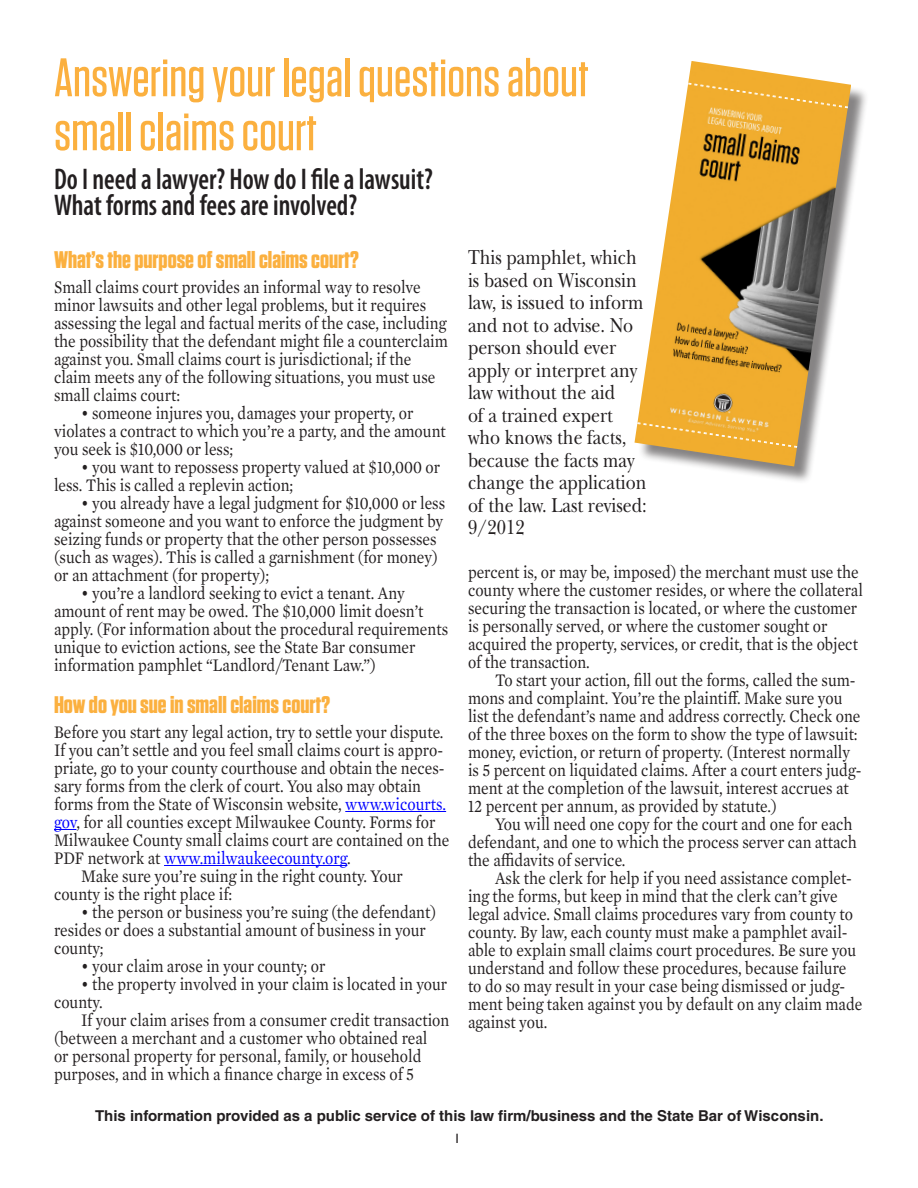
<style>
.page{position:relative;width:918px;height:1188px;background:#fff}
.page>*{position:absolute;margin:0;border:0;box-sizing:border-box;transform-origin:0 0}
.Headline{font:500 54px/54px "Tungsten";color:#fbb03f}
.Questions{font:600 condensed 30px/25.5px "Myriad Pro";color:#231f20;scale:.9 1}
.Subhead{font:700 24px "Tungsten";color:#fbb03f;scale:1.04 1}
.Disclaimer{font:21px/22.5px "New Baskerville";color:#231f20;scale:.85 1}
.Body{font:18px/18px "Mercury Text G1";color:#231f20;scale:.87 1}
.Body__no_indent{font:18px/18px "Mercury Text G1";color:#231f20;scale:.87 1}
.t1{font:700 15px "Helvetica";color:#231f20}
.t2{font:13.5px "Gill Sans";color:#231f20}
.s1{color:#00f}
</style>
<div class="page">
<div style="left:637px;top:64px;width:232px;height:420px;background:#231f20;opacity:.55"></div>
<img style="left:634px;top:61px;width:217px;height:405px">
<svg style="left:688px;top:83px;width:160px;height:25px;background:#f1af35"></svg>
<svg style="left:637px;top:422px;width:161px;height:26px;background:#efb03b"></svg>
<hr style="left:345px;top:811px;width:101px;height:1px;background:#00f">
<svg style="left:54px;top:829px;width:22px;height:1px"></svg>
<hr style="left:164px;top:865px;width:183px;height:1px;background:#00f">
<p class="Headline" style="left:54px;top:51px;width:536px">Answering your legal questions about small claims court</p>
<p class="Questions" style="left:54px;top:166px;width:422px">Do I need a lawyer? How do I file a lawsuit?<br>What forms and fees are involved?</p>
<p class="Subhead" style="left:54px;top:247px;width:295px">What’s the purpose of small claims court?</p>
<p class="Body__no_indent" style="left:54px;top:277px;width:454px">Small claims court provides an informal way to resolve minor lawsuits and other legal problems, but it requires assessing the legal and factual merits of the case, including the possibility that the defendant might file a counterclaim against you. Small claims court is jurisdictional; if the claim meets any of the following situations, you must use small claims court:</p>
<p class="Body" style="left:54px;top:403px;width:452px;text-indent:27px">• someone injures you, damages your property, or violates a contract to which you’re a party, and the amount you seek is $10,000 or less;</p>
<p class="Body" style="left:54px;top:457px;width:445px;text-indent:27px">• you want to repossess property valued at $10,000 or less. This is called a replevin action;</p>
<p class="Body" style="left:54px;top:493px;width:451px;text-indent:27px">• you already have a legal judgment for $10,000 or less against someone and you want to enforce the judgment by seizing funds or property that the other person possesses (such as wages). This is called a garnishment (for money) or an attachment (for property);</p>
<p class="Body" style="left:54px;top:583px;width:455px;text-indent:27px">• you’re a landlord seeking to evict a tenant. Any amount of rent may be owed. The $10,000 limit doesn’t apply. (For information about the procedural requirements unique to eviction actions, see the State Bar consumer information pamphlet “Landlord/Tenant Law.”)</p>
<p class="Subhead" style="left:54px;top:692px;width:267px">How do you sue in small claims court?</p>
<p class="Body__no_indent" style="left:54px;top:722px;width:456px">Before you start any legal action, try to settle your dispute.<br>If you can’t settle and you feel small claims court is appro&shy;priate, go to your county courthouse and obtain the neces&shy;sary forms from the clerk of court. You also may obtain forms from the State of Wisconsin website, <span class="s1">www.wicourts. gov</span>, for all counties except Milwaukee County. Forms for Milwaukee County small claims court are contained on the PDF network at <span class="s1">www.milwaukeecounty.org</span>.</p>
<p class="Body" style="left:54px;top:866px;width:403px;text-indent:27px">Make sure you’re suing in the right county. Your county is the right place if:</p>
<p class="Body" style="left:54px;top:902px;width:441px;text-indent:27px">• the person or business you’re suing (the defendant) resides or does a substantial amount of business in your county;</p>
<p class="Body" style="left:81px;top:956px;width:282px">• your claim arose in your county; or</p>
<p class="Body" style="left:54px;top:974px;width:454px;text-indent:27px">• the property involved in your claim is located in your county.</p>
<p class="Body" style="left:54px;top:1010px;width:456px;text-indent:27px">If your claim arises from a consumer credit transaction (between a merchant and a customer who obtained real<br>or personal property for personal, family, or household purposes, and in which a finance charge in excess of 5</p>
<p class="Disclaimer" style="left:468px;top:246px;width:212px">This pamphlet, which is based on Wisconsin law, is issued to inform and not to advise. No person should ever apply or interpret any law without the aid<br>of a trained expert who knows the facts, because the facts may change the application of the law. Last revised:<br>9/2012</p>
<p class="Body" style="left:468px;top:562px;width:455px">percent is, or may be, imposed) the merchant must use the county where the customer resides, or where the collateral securing the transaction is located, or where the customer is personally served, or where the customer sought or acquired the property, services, or credit, that is the object of the transaction.</p>
<p class="Body" style="left:468px;top:670px;width:454px;text-indent:27px">To start your action, fill out the forms, called the sum&shy;mons and complaint. You’re the plaintiff. Make sure you list the defendant’s name and address correctly. Check one of the three boxes on the form to show the type of lawsuit: money, eviction, or return of property. (Interest normally is 5 percent on liquidated claims. After a court enters judg&shy;ment at the completion of the lawsuit, interest accrues at 12 percent per annum, as provided by statute.)</p>
<p class="Body" style="left:468px;top:814px;width:448px;text-indent:27px">You will need one copy for the court and one for each defendant, and one to which the process server can attach the affidavits of service.</p>
<p class="Body" style="left:468px;top:868px;width:455px;text-indent:27px">Ask the clerk for help if you need assistance complet&shy;ing the forms, but keep in mind that the clerk can’t give legal advice. Small claims procedures vary from county to county. By law, each county must make a pamphlet avail&shy;able to explain small claims court procedures. Be sure you understand and follow these procedures, because failure to do so may result in your case being dismissed or judg&shy;ment being taken against you by default on any claim made against you.</p>
<p class="t1" style="left:95px;top:1107px;width:730px">This information provided as a public service of this law firm/business and the State Bar of Wisconsin.</p>
<p class="t2" style="left:454px;top:1131px;width:8px">1</p>
</div>
